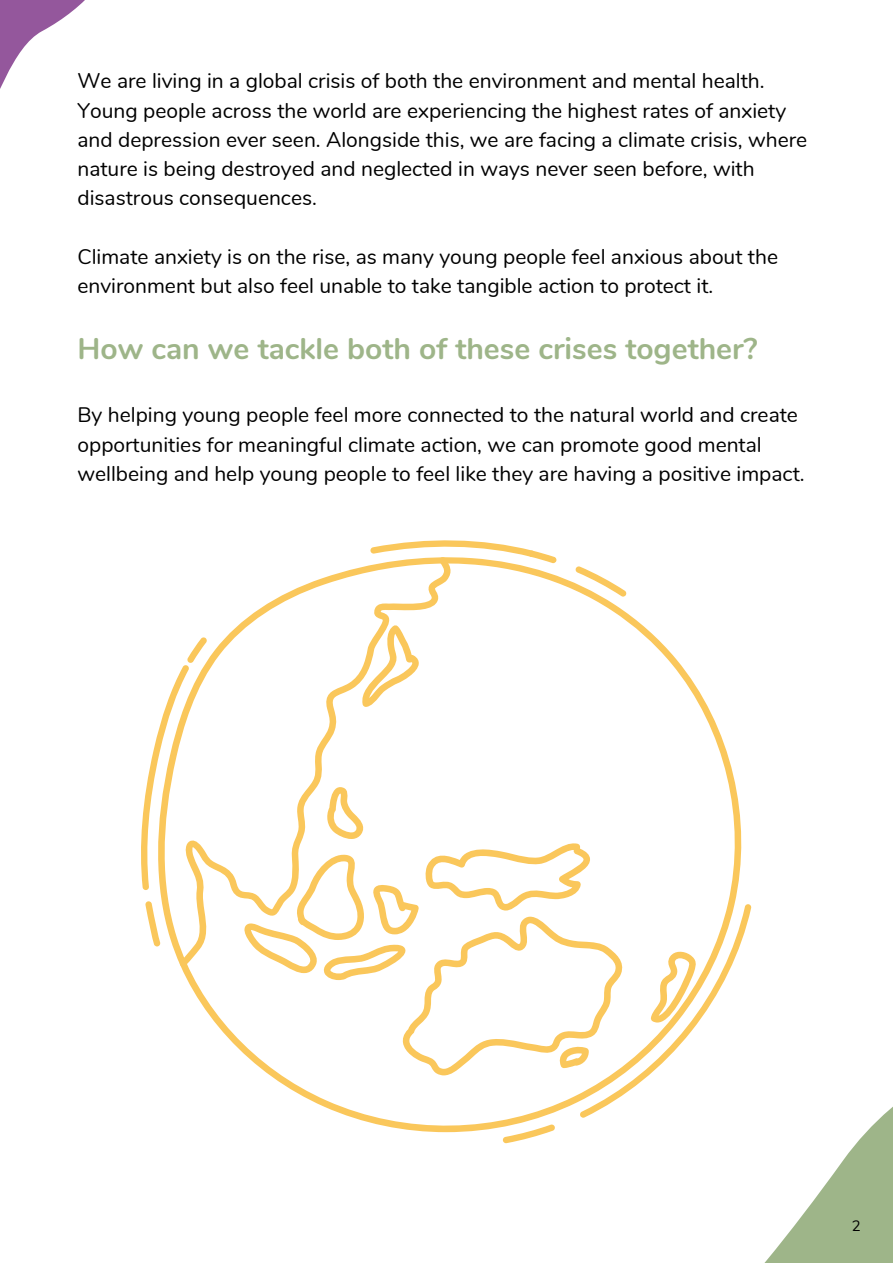
<style>
.page{position:relative;width:893px;height:1264px;background:#fff}
.page>*{position:absolute;margin:0;border:0;box-sizing:border-box;transform-origin:0 0}
.t1{font:700 30px "Nunito";color:#9eb589}
.t2{font:21px/29.2px "Nunito";color:#000}
.t3{font:15px "Nunito";color:#000}
</style>
<div class="page">
<svg style="left:505px;top:1107px;width:387px;height:155px"></svg>
<svg style="left:0;top:0;width:85px;height:89px"></svg>
<svg style="left:141px;top:749px;width:13px;height:141px"></svg>
<svg style="left:145px;top:901px;width:9px;height:43px"></svg>
<svg style="left:502px;top:1135px;width:53px;height:8px"></svg>
<svg style="left:370px;top:540px;width:175px;height:14px"></svg>
<svg style="left:154px;top:554px;width:599px;height:581px"></svg>
<svg style="left:179px;top:556px;width:274px;height:410px"></svg>
<svg style="left:360px;top:625px;width:59px;height:82px"></svg>
<svg style="left:241px;top:786px;width:510px;height:331px"></svg>
<p class="t2" style="left:77px;top:67px;width:731px">We are living in a global crisis of both the environment and mental health.<br>Young people across the world are experiencing the highest rates of anxiety and depression ever seen. Alongside this, we are facing a climate crisis, where nature is being destroyed and neglected in ways never seen before, with disastrous consequences.</p>
<p class="t2" style="left:77px;top:242px;width:702px">Climate anxiety is on the rise, as many young people feel anxious about the environment but also feel unable to take tangible action to protect it.</p>
<p class="t1" style="left:77px;top:329px;width:681px">How can we tackle both of these crises together?</p>
<p class="t2" style="left:77px;top:401px;width:728px">By helping young people feel more connected to the natural world and create opportunities for meaningful climate action, we can promote good mental wellbeing and help young people to feel like they are having a positive impact.</p>
<p class="t3" style="left:851px;top:1215px;width:10px">2</p>
</div>
